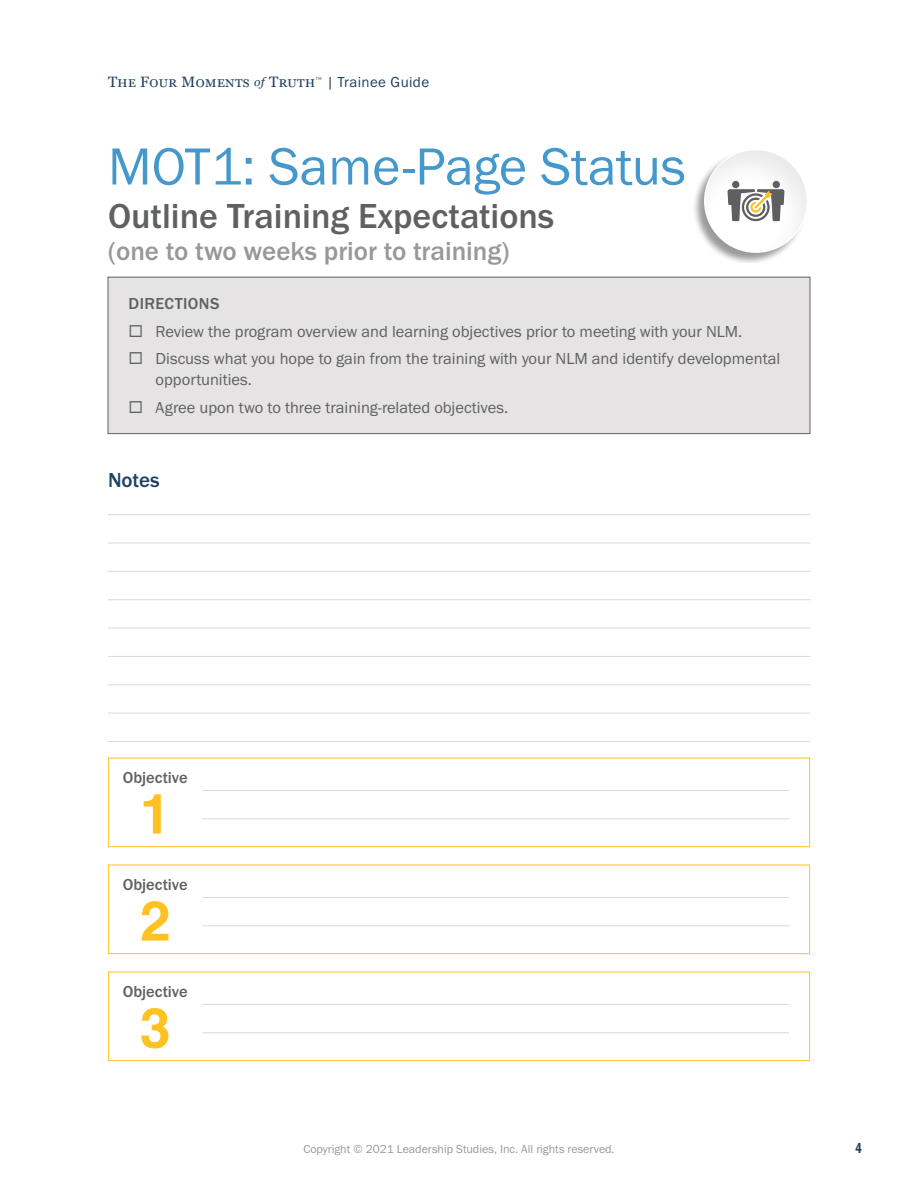
<style>
.page{position:relative;width:918px;height:1188px;background:#fff}
.page>*{position:absolute;margin:0;border:0;box-sizing:border-box;transform-origin:0 0}
.Body_Sans{font:700 55.5px "Helvetica";color:#ffc222}
.t1{font:54px "Franklin Gothic URW Boo";color:#4598cb}
.t2{font:500 36px "Franklin Gothic URW";color:#5f6060}
.t3{font:500 27px "Franklin Gothic URW";color:#989899}
.t4{font:500 21px "Franklin Gothic URW";color:#1e4164}
.Checkbox_1{font:16.5px/21px "Franklin Gothic URW Boo";color:#5f6060}
.Body_Sans-2{font:500 16.5px "Franklin Gothic URW";color:#5f6060}
.Body_Sans-3{font:500 16.5px "Franklin Gothic URW";letter-spacing:.025em;color:#5f6060}
.t5{font:15px "Georgia Pro";letter-spacing:.025em;color:#1e4164}
.t6{font:15px "Franklin Gothic URW Boo";letter-spacing:.025em;color:#1e4164}
.t7{font:15px "Franklin Gothic URW Com Dem";color:#1e4164}
.t8{font:12px "Franklin Gothic URW Boo";color:#989899}
.t9{font:6.75px "Georgia Pro";color:#1e4164}
.s1{font-style:italic;font-size:12px}
</style>
<div class="page">
<div style="left:108px;top:277px;width:702px;height:157px;background:#e5e3e3"></div>
<div style="left:108px;top:277px;width:702px;height:157px;border:1px solid #5f6060"></div>
<hr style="left:202px;top:790px;width:587px;height:1px;background:#dad9d8">
<hr style="left:202px;top:819px;width:587px;height:1px;background:#dad9d8">
<div style="left:108px;top:758px;width:702px;height:89px;border:1px solid #ffc222"></div>
<hr style="left:202px;top:897px;width:587px;height:1px;background:#dad9d8">
<hr style="left:202px;top:926px;width:587px;height:1px;background:#dad9d8">
<div style="left:108px;top:865px;width:702px;height:89px;border:1px solid #ffc222"></div>
<hr style="left:202px;top:1004px;width:587px;height:1px;background:#dad9d8">
<hr style="left:202px;top:1033px;width:587px;height:1px;background:#dad9d8">
<div style="left:108px;top:972px;width:702px;height:89px;border:1px solid #ffc222"></div>
<hr style="left:108px;top:514px;width:702px;height:1px;background:#dad9d8">
<hr style="left:108px;top:543px;width:702px;height:1px;background:#dad9d8">
<hr style="left:108px;top:571px;width:702px;height:1px;background:#dad9d8">
<hr style="left:108px;top:599px;width:702px;height:1px;background:#dad9d8">
<hr style="left:108px;top:628px;width:702px;height:1px;background:#dad9d8">
<hr style="left:108px;top:656px;width:702px;height:1px;background:#dad9d8">
<hr style="left:108px;top:685px;width:702px;height:1px;background:#dad9d8">
<hr style="left:108px;top:713px;width:702px;height:1px;background:#dad9d8">
<hr style="left:108px;top:741px;width:702px;height:1px;background:#dad9d8">
<div style="left:692px;top:150px;width:115px;height:113px;background:#000;opacity:.4"></div>
<div style="left:692px;top:148px;width:118px;height:111px;background:#000;opacity:.09"></div>
<svg style="left:727px;top:181px;width:58px;height:40px"></svg>
<p class="t5" style="left:108px;top:74px;width:209px">The Four Moments <span class="s1">of</span> Truth</p>
<p class="t9" style="left:316px;top:75px;width:8px">™</p>
<p class="t6" style="left:327px;top:73px;width:104px">| Trainee Guide</p>
<h1 class="t1" style="left:108px;top:133px;width:579px">MOT1: Same-Page Status</h1>
<h2 class="t2" style="left:108px;top:193px;width:448px">Outline Training Expectations</h2>
<h3 class="t3" style="left:108px;top:234px;width:403px">(one to two weeks prior to training)</h3>
<p class="Body_Sans-3" style="left:129px;top:293px;width:92px">DIRECTIONS</p>
<p class="Checkbox_1" style="left:156px;top:320px;width:588px">Review the program overview and learning objectives prior to meeting with your NLM.</p>
<p class="Checkbox_1" style="left:156px;top:348px;width:626px">Discuss what you hope to gain from the training with your NLM and identify developmental opportunities.</p>
<p class="Checkbox_1" style="left:156px;top:397px;width:354px">Agree upon two to three training-related objectives.</p>
<h4 class="t4" style="left:108px;top:467px;width:53px">Notes</h4>
<p class="Body_Sans-2" style="left:123px;top:767px;width:66px">Objective</p>
<p class="Body_Sans" style="left:140px;top:769px;width:32px">1</p>
<p class="Body_Sans-2" style="left:123px;top:874px;width:66px">Objective</p>
<p class="Body_Sans" style="left:140px;top:876px;width:32px">2</p>
<p class="Body_Sans-2" style="left:123px;top:981px;width:66px">Objective</p>
<p class="Body_Sans" style="left:140px;top:983px;width:32px">3</p>
<p class="t8" style="left:303px;top:1141px;width:313px">Copyright © 2021 Leadership Studies, Inc. All rights reserved.</p>
<p class="t7" style="left:855px;top:1137px;width:8px">4</p>
</div>
